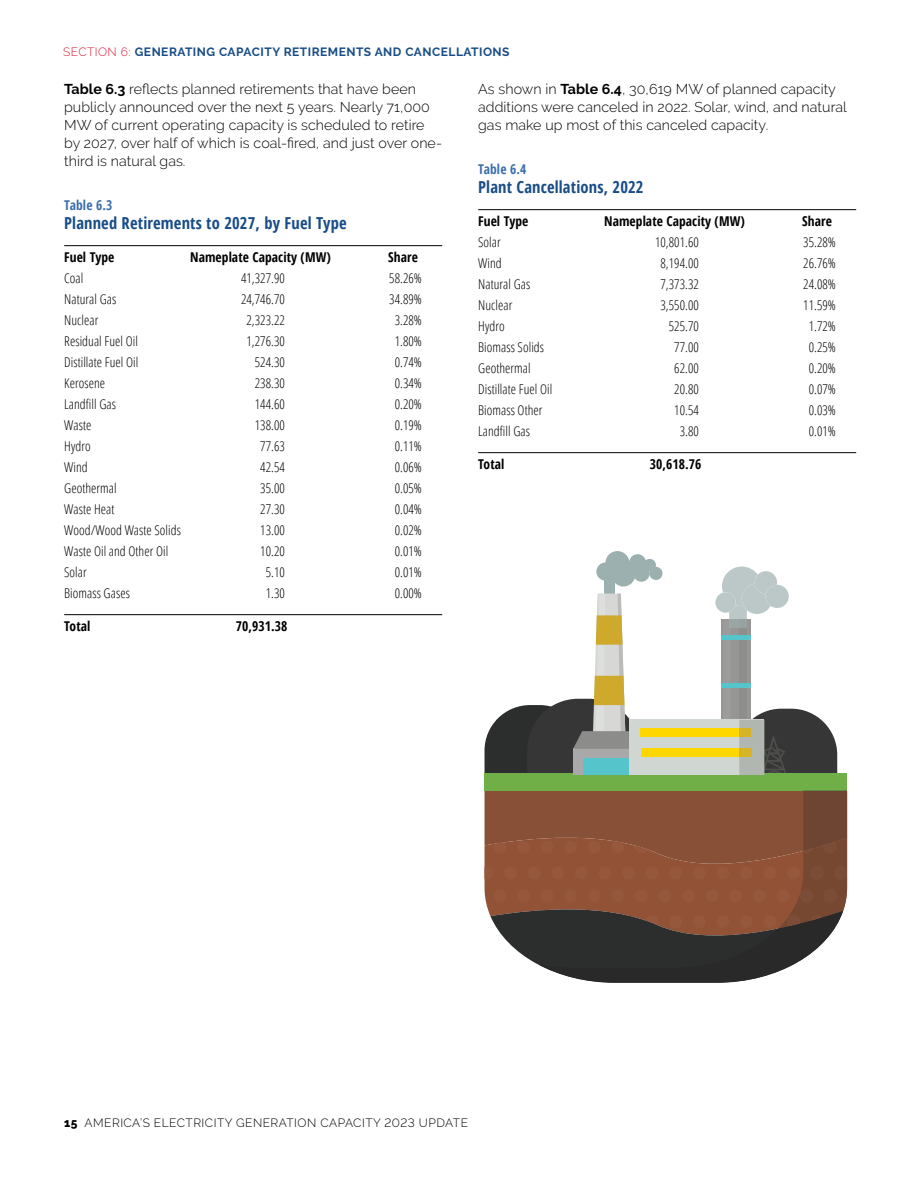
<style>
.page{position:relative;width:918px;height:1188px;background:#fff}
.page>*{position:absolute;margin:0;border:0;box-sizing:border-box;transform-origin:0 0}
.t1{font:700 condensed 16.5px "Open Sans";letter-spacing:.01em;color:#194d87}
.t2{font:300 14.25px/18px "Raleway";letter-spacing:.005em;color:#000}
.t3{font:300 condensed 13.5px "Open Sans";letter-spacing:.005em;color:#000}
.t4{font:700 condensed 13.5px "Open Sans";letter-spacing:.005em;color:#000}
.t5{font:700 condensed 13.5px "Open Sans";letter-spacing:.01em;color:#3c6eac}
.t6{font:700 12px "Raleway";letter-spacing:.04em;color:#194d87}
.t7{font:300 12px "Raleway";letter-spacing:.04em;color:#000}
.s1{font-weight:300;color:#dd1e36}
.s2{font-weight:700}
.s3{font-weight:800}
</style>
<div class="page">
<hr style="left:64px;top:245px;width:378px;height:1px;background:#000">
<hr style="left:64px;top:614px;width:378px;height:1px;background:#000">
<hr style="left:478px;top:209px;width:378px;height:1px;background:#000">
<hr style="left:478px;top:452px;width:378px;height:1px;background:#000">
<div style="left:604px;top:573px;width:10px;height:24px;background:#9bb0af"></div>
<svg style="left:596px;top:551px;width:60px;height:36px"></svg>
<div style="left:649px;top:567px;width:14px;height:13px;background:#9bb0af;border-radius:50%"></div>
<div style="left:485px;top:773px;width:362px;height:18px;background:#70af48"></div>
<svg style="left:485px;top:594px;width:181px;height:181px"></svg>
<div style="left:584px;top:759px;width:73px;height:16px;background:#56c5cb"></div>
<div style="left:629px;top:720px;width:135px;height:55px;background:#d0d6d1"></div>
<div style="left:640px;top:728px;width:110px;height:9px;background:#fed600"></div>
<div style="left:642px;top:748px;width:110px;height:9px;background:#fed600"></div>
<svg style="left:715px;top:567px;width:122px;height:208px"></svg>
<svg style="left:485px;top:791px;width:362px;height:192px"></svg>
<p class="t6" style="left:63px;top:45px;width:448px"><span class="s1">SECTION 6:</span> GENERATING CAPACITY RETIREMENTS AND CANCELLATIONS</p>
<p class="t2" style="left:64px;top:80px;width:379px"><span class="s2">Table 6.3</span> reflects planned retirements that have been publicly announced over the next 5 years. Nearly 71,000<br>MW of current operating capacity is scheduled to retire by 2027, over half of which is coal-fired, and just over one&shy;third is natural gas.</p>
<p class="t5" style="left:64px;top:196px;width:50px">Table 6.3</p>
<p class="t1" style="left:64px;top:212px;width:284px">Planned Retirements to 2027, by Fuel Type</p>
<p class="t4" style="left:64px;top:248px;width:52px">Fuel Type</p>
<p class="t4" style="left:190px;top:248px;width:142px">Nameplate Capacity (MW)</p>
<p class="t4" style="left:388px;top:248px;width:31px">Share</p>
<p class="t3" style="left:64px;top:269px;width:21px">Coal</p>
<p class="t3" style="left:241px;top:269px;width:45px">41,327.90</p>
<p class="t3" style="left:389px;top:269px;width:34px">58.26%</p>
<p class="t3" style="left:64px;top:290px;width:54px">Natural Gas</p>
<p class="t3" style="left:241px;top:290px;width:45px">24,746.70</p>
<p class="t3" style="left:389px;top:290px;width:34px">34.89%</p>
<p class="t3" style="left:64px;top:311px;width:36px">Nuclear</p>
<p class="t3" style="left:246px;top:311px;width:40px">2,323.22</p>
<p class="t3" style="left:395px;top:311px;width:29px">3.28%</p>
<p class="t3" style="left:64px;top:332px;width:75px">Residual Fuel Oil</p>
<p class="t3" style="left:246px;top:332px;width:40px">1,276.30</p>
<p class="t3" style="left:395px;top:332px;width:29px">1.80%</p>
<p class="t3" style="left:64px;top:353px;width:76px">Distillate Fuel Oil</p>
<p class="t3" style="left:255px;top:353px;width:32px">524.30</p>
<p class="t3" style="left:395px;top:353px;width:29px">0.74%</p>
<p class="t3" style="left:64px;top:374px;width:43px">Kerosene</p>
<p class="t3" style="left:255px;top:374px;width:32px">238.30</p>
<p class="t3" style="left:395px;top:374px;width:29px">0.34%</p>
<p class="t3" style="left:64px;top:395px;width:53px">Landfill Gas</p>
<p class="t3" style="left:255px;top:395px;width:32px">144.60</p>
<p class="t3" style="left:395px;top:395px;width:29px">0.20%</p>
<p class="t3" style="left:64px;top:416px;width:29px">Waste</p>
<p class="t3" style="left:255px;top:416px;width:32px">138.00</p>
<p class="t3" style="left:395px;top:416px;width:29px">0.19%</p>
<p class="t3" style="left:64px;top:437px;width:28px">Hydro</p>
<p class="t3" style="left:260px;top:437px;width:26px">77.63</p>
<p class="t3" style="left:395px;top:437px;width:29px">0.11%</p>
<p class="t3" style="left:64px;top:458px;width:25px">Wind</p>
<p class="t3" style="left:260px;top:458px;width:26px">42.54</p>
<p class="t3" style="left:395px;top:458px;width:29px">0.06%</p>
<p class="t3" style="left:64px;top:479px;width:54px">Geothermal</p>
<p class="t3" style="left:260px;top:479px;width:26px">35.00</p>
<p class="t3" style="left:395px;top:479px;width:29px">0.05%</p>
<p class="t3" style="left:64px;top:500px;width:52px">Waste Heat</p>
<p class="t3" style="left:260px;top:500px;width:26px">27.30</p>
<p class="t3" style="left:395px;top:500px;width:29px">0.04%</p>
<p class="t3" style="left:64px;top:521px;width:118px">Wood/Wood Waste Solids</p>
<p class="t3" style="left:260px;top:521px;width:26px">13.00</p>
<p class="t3" style="left:395px;top:521px;width:29px">0.02%</p>
<p class="t3" style="left:64px;top:542px;width:106px">Waste Oil and Other Oil</p>
<p class="t3" style="left:260px;top:542px;width:26px">10.20</p>
<p class="t3" style="left:395px;top:542px;width:29px">0.01%</p>
<p class="t3" style="left:64px;top:563px;width:24px">Solar</p>
<p class="t3" style="left:266px;top:563px;width:21px">5.10</p>
<p class="t3" style="left:395px;top:563px;width:29px">0.01%</p>
<p class="t3" style="left:64px;top:584px;width:67px">Biomass Gases</p>
<p class="t3" style="left:266px;top:584px;width:21px">1.30</p>
<p class="t3" style="left:395px;top:584px;width:29px">0.00%</p>
<p class="t4" style="left:64px;top:617px;width:28px">Total</p>
<p class="t4" style="left:236px;top:617px;width:53px">70,931.38</p>
<p class="t2" style="left:478px;top:80px;width:370px">As shown in <span class="s2">Table 6.4</span>, 30,619 MW of planned capacity additions were canceled in 2022. Solar, wind, and natural gas make up most of this canceled capacity.</p>
<p class="t5" style="left:478px;top:160px;width:50px">Table 6.4</p>
<p class="t1" style="left:478px;top:176px;width:167px">Plant Cancellations, 2022</p>
<p class="t4" style="left:478px;top:212px;width:52px">Fuel Type</p>
<p class="t4" style="left:604px;top:212px;width:142px">Nameplate Capacity (MW)</p>
<p class="t4" style="left:802px;top:212px;width:31px">Share</p>
<p class="t3" style="left:478px;top:233px;width:24px">Solar</p>
<p class="t3" style="left:655px;top:233px;width:45px">10,801.60</p>
<p class="t3" style="left:803px;top:233px;width:34px">35.28%</p>
<p class="t3" style="left:478px;top:254px;width:25px">Wind</p>
<p class="t3" style="left:660px;top:254px;width:40px">8,194.00</p>
<p class="t3" style="left:803px;top:254px;width:34px">26.76%</p>
<p class="t3" style="left:478px;top:275px;width:54px">Natural Gas</p>
<p class="t3" style="left:660px;top:275px;width:40px">7,373.32</p>
<p class="t3" style="left:803px;top:275px;width:34px">24.08%</p>
<p class="t3" style="left:478px;top:296px;width:36px">Nuclear</p>
<p class="t3" style="left:660px;top:296px;width:40px">3,550.00</p>
<p class="t3" style="left:803px;top:296px;width:34px">11.59%</p>
<p class="t3" style="left:478px;top:317px;width:28px">Hydro</p>
<p class="t3" style="left:669px;top:317px;width:32px">525.70</p>
<p class="t3" style="left:809px;top:317px;width:29px">1.72%</p>
<p class="t3" style="left:478px;top:338px;width:67px">Biomass Solids</p>
<p class="t3" style="left:674px;top:338px;width:26px">77.00</p>
<p class="t3" style="left:809px;top:338px;width:29px">0.25%</p>
<p class="t3" style="left:478px;top:359px;width:54px">Geothermal</p>
<p class="t3" style="left:674px;top:359px;width:26px">62.00</p>
<p class="t3" style="left:809px;top:359px;width:29px">0.20%</p>
<p class="t3" style="left:478px;top:380px;width:76px">Distillate Fuel Oil</p>
<p class="t3" style="left:674px;top:380px;width:26px">20.80</p>
<p class="t3" style="left:809px;top:380px;width:29px">0.07%</p>
<p class="t3" style="left:478px;top:401px;width:66px">Biomass Other</p>
<p class="t3" style="left:674px;top:401px;width:26px">10.54</p>
<p class="t3" style="left:809px;top:401px;width:29px">0.03%</p>
<p class="t3" style="left:478px;top:422px;width:53px">Landfill Gas</p>
<p class="t3" style="left:680px;top:422px;width:21px">3.80</p>
<p class="t3" style="left:809px;top:422px;width:29px">0.01%</p>
<p class="t4" style="left:478px;top:455px;width:28px">Total</p>
<p class="t4" style="left:650px;top:455px;width:53px">30,618.76</p>
<p class="t7" style="left:64px;top:1116px;width:405px"><span class="s3">15</span> AMERICA’S ELECTRICITY GENERATION CAPACITY 2023 UPDATE</p>
</div>
